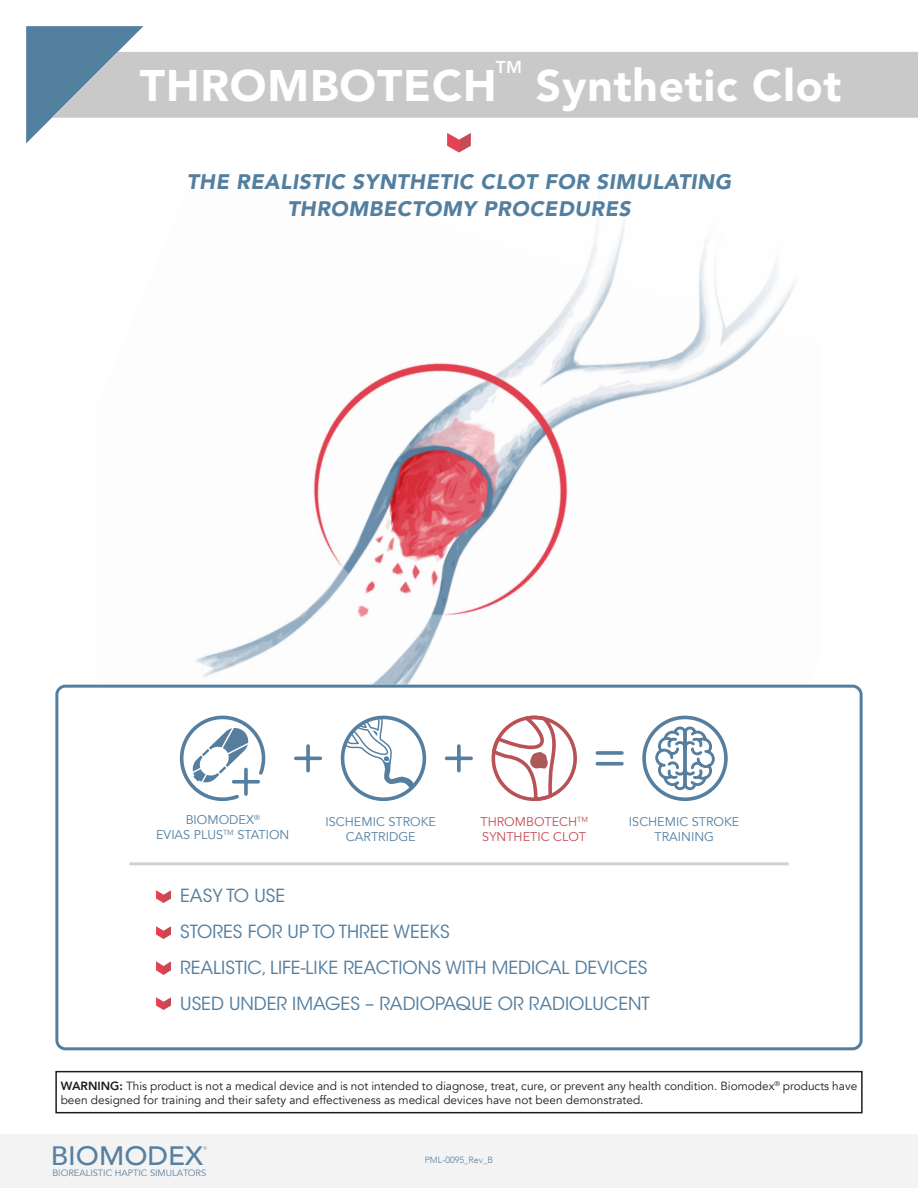
<style>
.page{position:relative;width:918px;height:1188px;background:#fff}
.page>*{position:absolute;margin:0;border:0;box-sizing:border-box;transform-origin:0 0}
.t1{font:900 44.1px "Avenir";letter-spacing:.02em;color:#fff}
.t2{font:500 26.55px "Avenir";color:#5880a2;scale:1.05 1}
.t3{font:italic 900 21px/27px "Avenir";letter-spacing:.025em;color:#527e9f;text-align:center}
.t4{font:18px/36px "ITC Avant Garde Std";color:#547e9f}
.t5{font:800 17.1px "Avenir";color:#fff}
.t6{font:12.6px/15.1px "Avenir";color:#527e9f;text-align:center}
.t7{font:12.6px/15.1px "Avenir";color:#c64a53}
.t8{font:11.85px/14.2px "Avenir";color:#1d1d1b}
.t9{font:9.15px "Avenir";color:#5880a2}
.t10{font:300 9px "Avenir";color:#5680a1}
.s1{font-weight:800}
</style>
<div class="page">
<div style="left:0;top:1134px;width:918px;height:54px;background:#f3f3f3"></div>
<svg style="left:26px;top:26px;width:117px;height:117px"></svg>
<svg style="left:203px;top:1146px;width:4px;height:4px"></svg>
<img style="left:97px;top:217px;width:724px;height:468px">
<div style="left:52px;top:52px;width:866px;height:66px;background:#cac9ca"></div>
<svg style="left:447px;top:133px;width:24px;height:20px"></svg>
<img style="left:156px;top:890px;width:15px;height:12px">
<img style="left:156px;top:962px;width:15px;height:12px">
<img style="left:156px;top:926px;width:15px;height:12px">
<hr style="left:129px;top:862px;width:660px;height:3px;background:#d2d2d2">
<div style="left:55px;top:685px;width:808px;height:365px;border:3px solid #547e9f;border-radius:9px"></div>
<img style="left:156px;top:998px;width:15px;height:12px">
<svg style="left:294px;top:715px;width:434px;height:87px"></svg>
<svg style="left:179px;top:715px;width:87px;height:87px"></svg>
<div style="left:55px;top:1071px;width:808px;height:42px;border:2px solid #1d1d1b"></div>
<h3 class="t5" style="left:496px;top:54px;width:28px">TM</h3>
<h1 class="t1" style="left:140px;top:48px;width:703px">THROMBOTECH Synthetic Clot</h1>
<h3 class="t3" style="left:187px;top:168px;width:546px">THE REALISTIC SYNTHETIC CLOT FOR SIMULATING<br>THROMBECTOMY PROCEDURES</h3>
<p class="t6" style="left:156px;top:813px;width:135px">BIOMODEX<sup>®<br></sup>EVIAS PLUS<sup>TM</sup> STATION</p>
<p class="t6" style="left:326px;top:815px;width:112px">ISCHEMIC STROKE<br>CARTRIDGE</p>
<p class="t7" style="left:480px;top:815px;width:109px">THROMBOTECH<sup>TM<br></sup>SYNTHETIC CLOT</p>
<p class="t6" style="left:629px;top:815px;width:112px">ISCHEMIC STROKE<br>TRAINING</p>
<h3 class="t4" style="left:180px;top:878px;width:471px">EASY TO USE<br>STORES FOR UP TO THREE WEEKS<br>REALISTIC, LIFE-LIKE REACTIONS WITH MEDICAL DEVICES USED UNDER IMAGES – RADIOPAQUE OR RADIOLUCENT</h3>
<p class="t8" style="left:61px;top:1079px;width:798px"><span class="s1">WARNING:</span> This product is not a medical device and is not intended to diagnose, treat, cure, or prevent any health condition. Biomodex<sup>®</sup> products have been designed for training and their safety and effectiveness as medical devices have not been demonstrated.</p>
<h2 class="t2" style="left:51px;top:1133px;width:147px">BIOMODEX</h2>
<p class="t10" style="left:425px;top:1155px;width:70px">PML-0095_Rev_B</p>
<p class="t9" style="left:52px;top:1167px;width:155px">BIOREALISTIC HAPTIC SIMULATORS</p>
</div>
